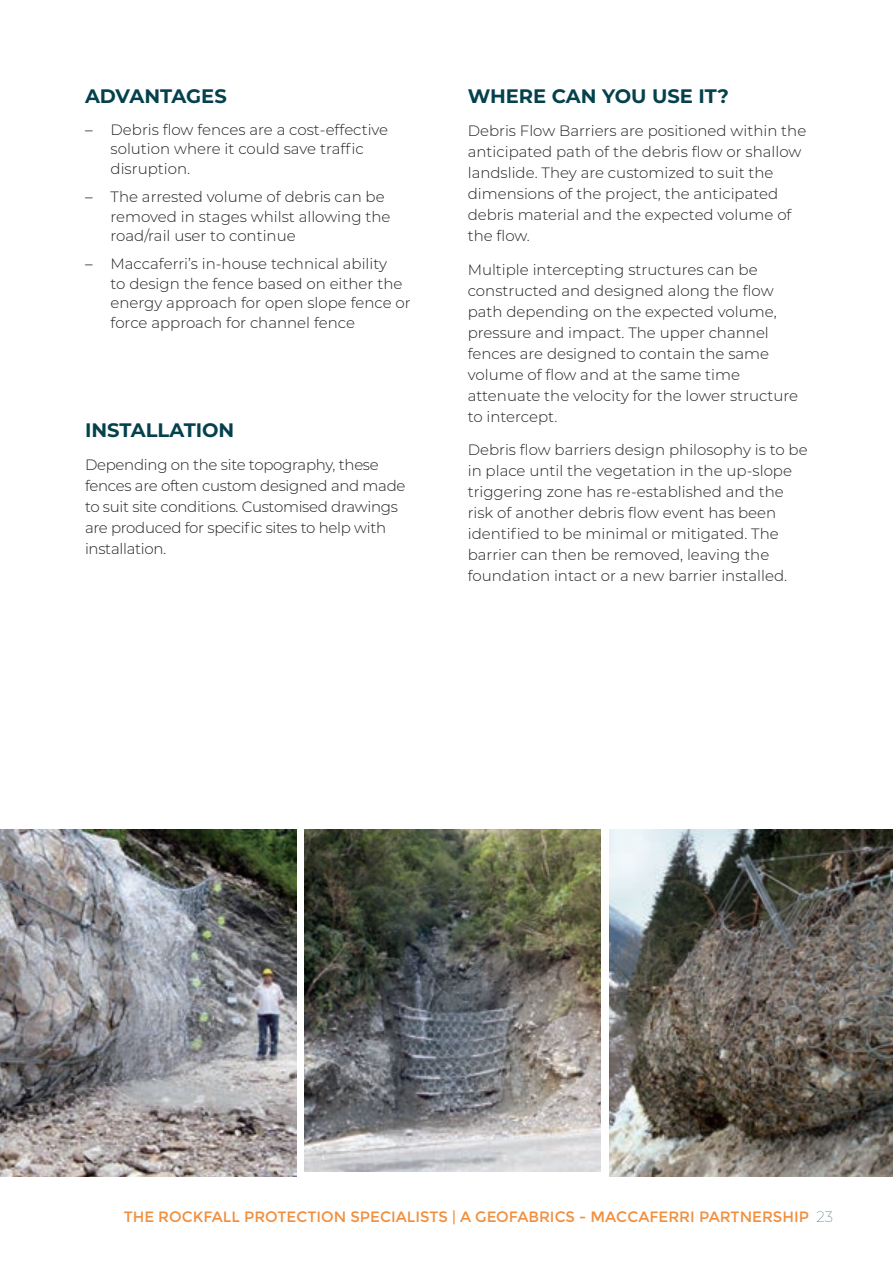
<style>
.page{position:relative;width:893px;height:1263px;background:#fff}
.page>*{position:absolute;margin:0;border:0;box-sizing:border-box;transform-origin:0 0}
.t1{font:700 19.5px "Montserrat";color:#04414d}
.t2{font:300 15px/21px "Montserrat";color:#231f20}
.t3{font:300 15px/21px "Montserrat";letter-spacing:-.02em;color:#231f20}
.t4{font:15px "Montserrat";color:#f18f3d}
.s1{font-family:"Calibri"}
.s2{font-weight:100;color:#04414d}
</style>
<div class="page">
<img style="left:610px;top:829px;width:283px;height:347px">
<img style="left:305px;top:829px;width:296px;height:342px">
<img style="left:0;top:829px;width:296px;height:347px">
<h1 class="t1" style="left:85px;top:82px;width:143px">ADVANTAGES</h1>
<p class="t2" style="left:111px;top:119px;width:279px;line-height:19.5px;text-indent:-26px"><span class="s1">‒</span> Debris flow fences are a cost-effective solution where it could save traffic disruption.</p>
<p class="t2" style="left:111px;top:186px;width:281px;line-height:19.5px;text-indent:-26px"><span class="s1">‒</span> The arrested volume of debris can be removed in stages whilst allowing the road/rail user to continue</p>
<p class="t2" style="left:111px;top:254px;width:302px;line-height:19.5px;text-indent:-26px"><span class="s1">‒</span> Maccaferri’s in-house technical ability<br>to design the fence based on either the energy approach for open slope fence or force approach for channel fence</p>
<h1 class="t1" style="left:85px;top:416px;width:151px">INSTALLATION</h1>
<p class="t3" style="left:85px;top:453px;width:322px">Depending on the site topography, these fences are often custom designed and made to suit site conditions. Customised drawings are produced for specific sites to help with installation.</p>
<h1 class="t1" style="left:468px;top:82px;width:263px">WHERE CAN YOU USE IT?</h1>
<p class="t2" style="left:468px;top:120px;width:340px">Debris Flow Barriers are positioned within the anticipated path of the debris flow or shallow landslide. They are customized to suit the dimensions of the project, the anticipated debris material and the expected volume of the flow.</p>
<p class="t2" style="left:468px;top:258px;width:332px">Multiple intercepting structures can be constructed and designed along the flow path depending on the expected volume, pressure and impact. The upper channel fences are designed to contain the same volume of flow and at the same time attenuate the velocity for the lower structure to intercept.</p>
<p class="t2" style="left:468px;top:439px;width:341px">Debris flow barriers design philosophy is to be in place until the vegetation in the up-slope triggering zone has re-established and the risk of another debris flow event has been identified to be minimal or mitigated. The barrier can then be removed, leaving the foundation intact or a new barrier installed.</p>
<p class="t4" style="left:124px;top:1208px;width:711px">THE ROCKFALL PROTECTION SPECIALISTS | A GEOFABRICS - MACCAFERRI PARTNERSHIP <span class="s2">23</span></p>
</div>
